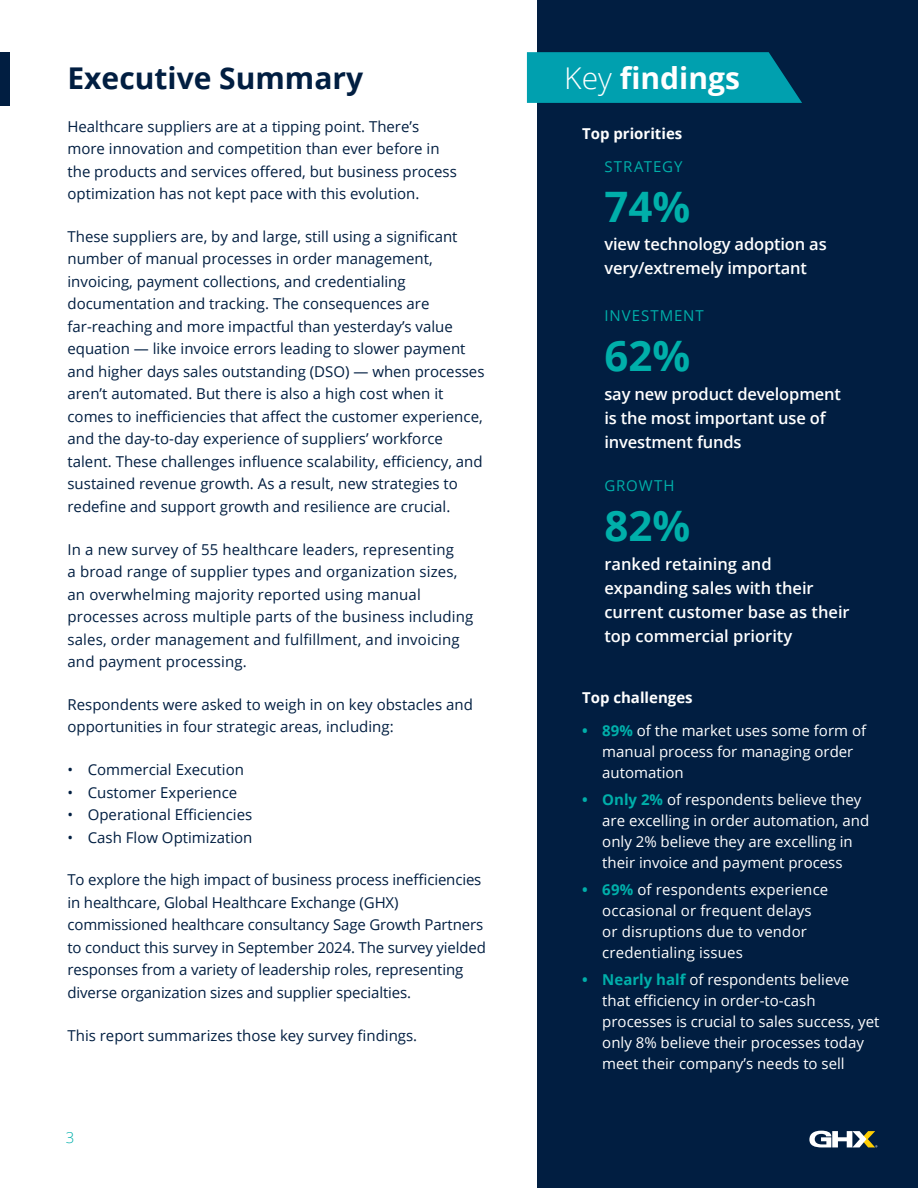
<style>
.page{position:relative;width:918px;height:1188px;background:#fff}
.page>*{position:absolute;margin:0;border:0;box-sizing:border-box;transform-origin:0 0}
.Body{font:700 42px "Open Sans";color:#00afaa}
.Headline{font:700 30px "Open Sans";color:#011e41}
.Body_-_Dark_Blue{font:700 30px "Open Sans";color:#fff}
.Body-2{font:600 16.5px/24px "Open Sans";letter-spacing:-.01em;color:#fff}
.Body_-_Dark_Blue-2{font:15px/22.5px "Open Sans";color:#011e41}
.t1{font:15px/21px "Open Sans";color:#fff}
.Bullets{font:700 15px "Open Sans";color:#fff}
.Body_-_Dark_Blue-3{font:15px "Open Sans";letter-spacing:.065em;color:#00afaa}
.t2{font:300 15px "Open Sans";color:#00afaa}
.s1{font-weight:300}
.s2{font-weight:700;color:#00afaa}
</style>
<div class="page">
<div style="left:0;top:52px;width:10px;height:54px;background:#011e41"></div>
<div style="left:537px;top:0;width:381px;height:1188px;background:#011e41"></div>
<svg style="left:527px;top:52px;width:275px;height:51px;background:#0097a7"></svg>
<svg style="left:809px;top:1131px;width:68px;height:16px"></svg>
<p class="Headline" style="left:68px;top:57px;width:297px">Executive Summary</p>
<p class="Body_-_Dark_Blue-2" style="left:68px;top:115px;width:391px">Healthcare suppliers are at a tipping point. There’s more innovation and competition than ever before in the products and services offered, but business process optimization has not kept pace with this evolution.</p>
<p class="Body_-_Dark_Blue-2" style="left:68px;top:225px;width:419px">These suppliers are, by and large, still using a significant number of manual processes in order management, invoicing, payment collections, and credentialing documentation and tracking. The consequences are far-reaching and more impactful than yesterday’s value equation — like invoice errors leading to slower payment and higher days sales outstanding (DSO) — when processes aren’t automated. But there is also a high cost when it comes to inefficiencies that affect the customer experience, and the day-to-day experience of suppliers’ workforce talent. These challenges influence scalability, efficiency, and sustained revenue growth. As a result, new strategies to redefine and support growth and resilience are crucial.</p>
<p class="Body_-_Dark_Blue-2" style="left:68px;top:538px;width:407px">In a new survey of 55 healthcare leaders, representing<br>a broad range of supplier types and organization sizes, an overwhelming majority reported using manual processes across multiple parts of the business including sales, order management and fulfillment, and invoicing and payment processing.</p>
<p class="Body_-_Dark_Blue-2" style="left:68px;top:693px;width:407px">Respondents were asked to weigh in on key obstacles and opportunities in four strategic areas, including:</p>
<p class="Body_-_Dark_Blue-2" style="left:68px;top:758px;width:178px">• Commercial Execution</p>
<p class="Body_-_Dark_Blue-2" style="left:68px;top:781px;width:171px">• Customer Experience</p>
<p class="Body_-_Dark_Blue-2" style="left:68px;top:803px;width:186px">• Operational Efficiencies</p>
<p class="Body_-_Dark_Blue-2" style="left:68px;top:826px;width:186px">• Cash Flow Optimization</p>
<p class="Body_-_Dark_Blue-2" style="left:68px;top:868px;width:420px">To explore the high impact of business process inefficiencies in healthcare, Global Healthcare Exchange (GHX) commissioned healthcare consultancy Sage Growth Partners to conduct this survey in September 2024. The survey yielded responses from a variety of leadership roles, representing diverse organization sizes and supplier specialties.</p>
<p class="Body_-_Dark_Blue-2" style="left:68px;top:1024px;width:351px">This report summarizes those key survey findings.</p>
<p class="t2" style="left:66px;top:1127px;width:10px">3</p>
<p class="Body_-_Dark_Blue" style="left:564px;top:57px;width:177px"><span class="s1">Key</span> findings</p>
<p class="Bullets" style="left:582px;top:123px;width:102px">Top priorities</p>
<p class="Body_-_Dark_Blue-3" style="left:604px;top:156px;width:80px">STRATEGY</p>
<p class="Body" style="left:604px;top:177px;width:87px">74%</p>
<p class="Body-2" style="left:604px;top:232px;width:224px">view technology adoption as very/extremely important</p>
<p class="Body_-_Dark_Blue-3" style="left:604px;top:305px;width:101px">INVESTMENT</p>
<p class="Body" style="left:604px;top:326px;width:87px">62%</p>
<p class="Body-2" style="left:604px;top:381px;width:238px">say new product development is the most important use of investment funds</p>
<p class="Body_-_Dark_Blue-3" style="left:604px;top:475px;width:72px">GROWTH</p>
<p class="Body" style="left:604px;top:496px;width:87px">82%</p>
<p class="Body-2" style="left:604px;top:551px;width:247px">ranked retaining and expanding sales with their current customer base as their top commercial priority</p>
<p class="Bullets" style="left:582px;top:687px;width:112px">Top challenges</p>
<p class="t1" style="left:602px;top:719px;width:265px;text-indent:-20px"><span class="s2">• 89%</span> of the market uses some form of manual process for managing order automation</p>
<p class="t1" style="left:602px;top:788px;width:268px;text-indent:-20px"><span class="s2">• Only 2%</span> of respondents believe they are excelling in order automation, and only 2% believe they are excelling in their invoice and payment process</p>
<p class="t1" style="left:602px;top:878px;width:228px;text-indent:-20px"><span class="s2">• 69%</span> of respondents experience occasional or frequent delays or disruptions due to vendor credentialing issues</p>
<p class="t1" style="left:602px;top:968px;width:279px;text-indent:-20px"><span class="s2">• Nearly half</span> of respondents believe that efficiency in order-to-cash processes is crucial to sales success, yet only 8% believe their processes today meet their company’s needs to sell</p>
</div>
